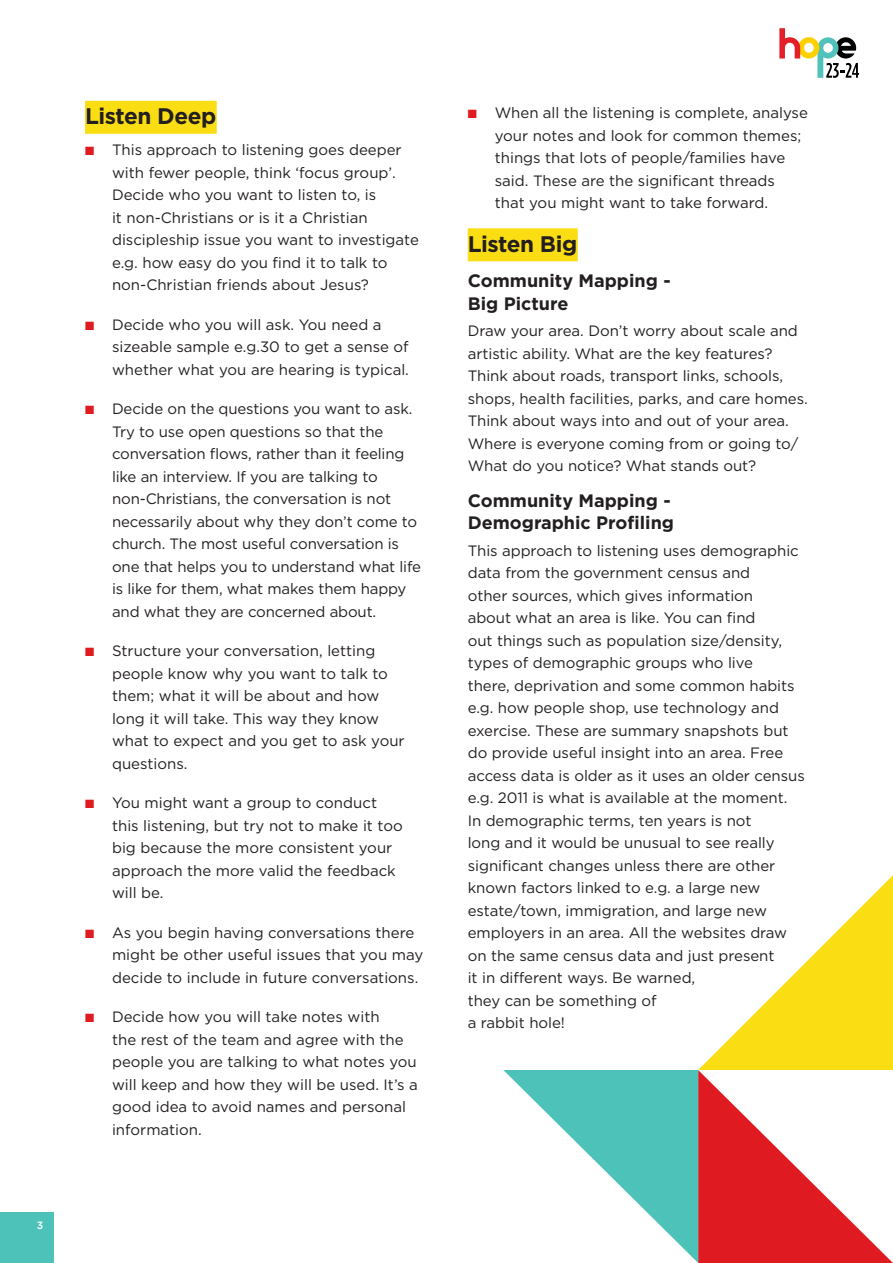
<style>
.page{position:relative;width:893px;height:1263px;background:#fff}
.page>*{position:absolute;margin:0;border:0;box-sizing:border-box;transform-origin:0 0}
.t1{font:700 22.5px "Gotham";letter-spacing:-.02em;color:#231f20}
.t2{font:700 18px/22.5px "Gotham";color:#231f20}
.t3{font:15px/22.5px "Gotham";letter-spacing:-.005em;color:#231f20}
.t4{font:500 10.5px "Gotham";color:#fff}
.s1{color:#e01a21}
</style>
<div class="page">
<svg style="left:503px;top:875px;width:390px;height:388px"></svg>
<div style="left:0;top:1212px;width:54px;height:51px;background:#4dc2b8"></div>
<svg style="left:779px;top:28px;width:80px;height:50px"></svg>
<div style="left:85px;top:101px;width:132px;height:33px;background:#fadd13"></div>
<div style="left:468px;top:228px;width:110px;height:33px;background:#fadd13"></div>
<p class="t4" style="left:37px;top:1218px;width:8px">3</p>
<h1 class="t1" style="left:85px;top:101px;width:133px">Listen Deep</h1>
<p class="t3" style="left:112px;top:138px;width:308px;text-indent:-27px"><span class="s1">■</span> This approach to listening goes deeper with fewer people, think ‘focus group’.<br>Decide who you want to listen to, is<br>it non-Christians or is it a Christian discipleship issue you want to investigate e.g. how easy do you find it to talk to non-Christian friends about Jesus?</p>
<p class="t3" style="left:112px;top:313px;width:298px;text-indent:-27px"><span class="s1">■</span> Decide who you will ask. You need a sizeable sample e.g.30 to get a sense of whether what you are hearing is typical.</p>
<p class="t3" style="left:112px;top:397px;width:311px;text-indent:-27px"><span class="s1">■</span> Decide on the questions you want to ask.<br>Try to use open questions so that the conversation flows, rather than it feeling like an interview. If you are talking to non-Christians, the conversation is not necessarily about why they don’t come to church. The most useful conversation is one that helps you to understand what life is like for them, what makes them happy and what they are concerned about.</p>
<p class="t3" style="left:112px;top:639px;width:294px;text-indent:-27px"><span class="s1">■</span> Structure your conversation, letting people know why you want to talk to them; what it will be about and how long it will take. This way they know what to expect and you get to ask your questions.</p>
<p class="t3" style="left:112px;top:791px;width:292px;text-indent:-27px"><span class="s1">■</span> You might want a group to conduct this listening, but try not to make it too big because the more consistent your approach the more valid the feedback will be.</p>
<p class="t3" style="left:112px;top:921px;width:313px;text-indent:-27px"><span class="s1">■</span> As you begin having conversations there might be other useful issues that you may decide to include in future conversations.</p>
<p class="t3" style="left:112px;top:1005px;width:307px;text-indent:-27px"><span class="s1">■</span> Decide how you will take notes with<br>the rest of the team and agree with the people you are talking to what notes you will keep and how they will be used. It’s a good idea to avoid names and personal information.</p>
<p class="t3" style="left:495px;top:101px;width:315px;text-indent:-27px"><span class="s1">■</span> When all the listening is complete, analyse your notes and look for common themes; things that lots of people/families have said. These are the significant threads that you might want to take forward.</p>
<h1 class="t1" style="left:468px;top:229px;width:111px">Listen Big</h1>
<p class="t2" style="left:468px;top:269px;width:204px">Community Mapping -<br>Big Picture</p>
<p class="t3" style="left:468px;top:319px;width:342px">Draw your area. Don’t worry about scale and artistic ability. What are the key features?<br>Think about roads, transport links, schools, shops, health facilities, parks, and care homes.<br>Think about ways into and out of your area.<br>Where is everyone coming from or going to/ What do you notice? What stands out?</p>
<p class="t2" style="left:468px;top:489px;width:208px">Community Mapping -<br>Demographic Profiling</p>
<p class="t3" style="left:468px;top:539px;width:339px">This approach to listening uses demographic data from the government census and<br>other sources, which gives information<br>about what an area is like. You can find<br>out things such as population size/density, types of demographic groups who live<br>there, deprivation and some common habits e.g. how people shop, use technology and exercise. These are summary snapshots but do provide useful insight into an area. Free access data is older as it uses an older census e.g. 2011 is what is available at the moment.<br>In demographic terms, ten years is not<br>long and it would be unusual to see really significant changes unless there are other known factors linked to e.g. a large new estate/town, immigration, and large new employers in an area. All the websites draw on the same census data and just present<br>it in different ways. Be warned,<br>they can be something of<br>a rabbit hole!</p>
</div>
